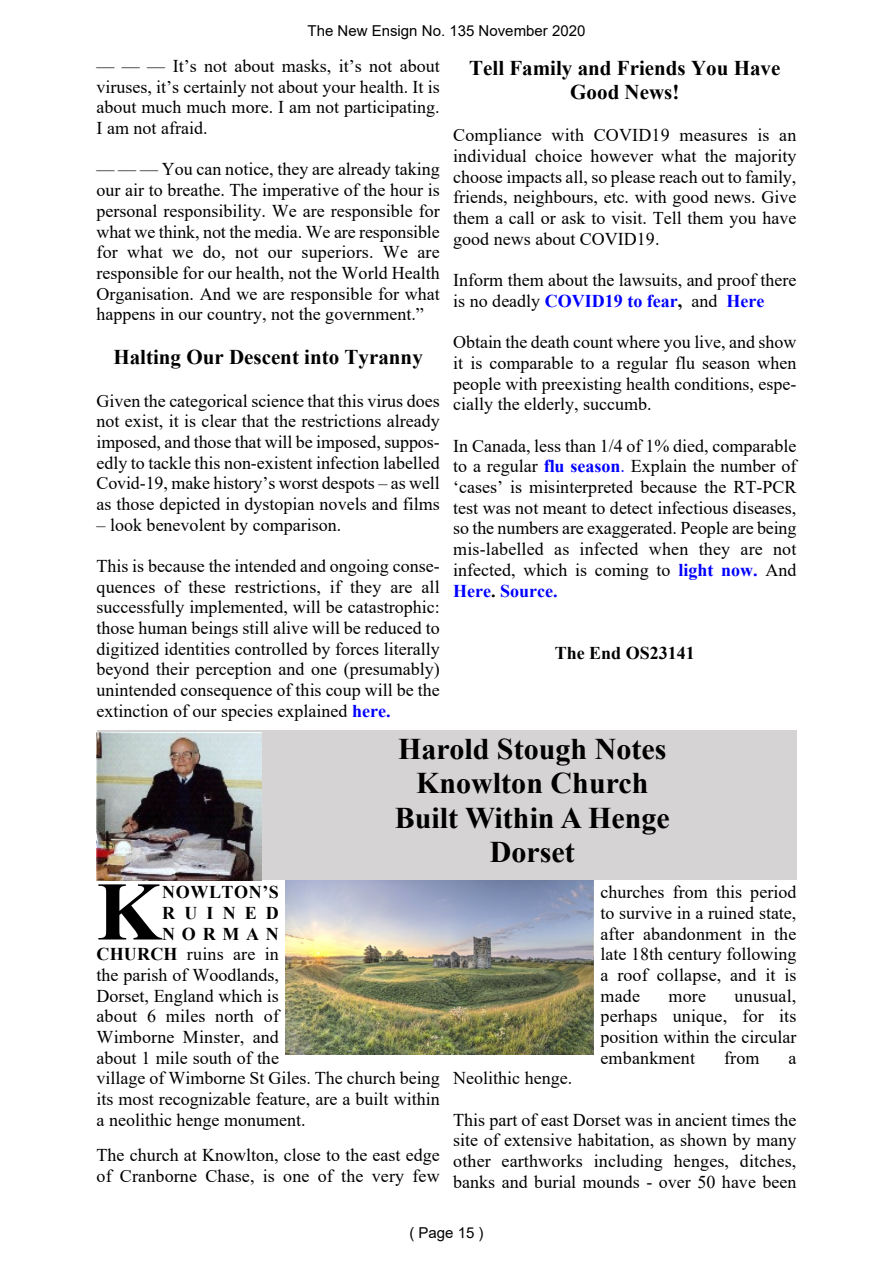
<style>
.page{position:relative;width:893px;height:1263px;background:#fff}
.page>*{position:absolute;margin:0;border:0;box-sizing:border-box;transform-origin:0 0}
.t1{font:700 83.25px "Times New Roman";color:#000}
.t2{font:700 30px/34.5px "Times New Roman";color:#000;text-align:center}
.t3{font:700 21px/24.2px "Times New Roman";color:#000;text-align:center}
.t4{font:18px/20.7px "Times New Roman";color:#000;text-align:justify}
.t5{font:700 18px "Times New Roman";letter-spacing:.035em;color:#000}
.t6{font:700 18px "Times New Roman";color:#000}
.t7{font:15px "Arial";color:#000}
.s1{font-weight:700;color:#00f}
.s2{font-weight:700}
.s3{color:#00f}
</style>
<div class="page">
<div style="left:97px;top:730px;width:699px;height:150px;background:#d5d3d4"></div>
<img style="left:97px;top:732px;width:164px;height:148px">
<img style="left:286px;top:880px;width:308px;height:175px">
<p class="t7" style="left:307px;top:25px;width:279px">The New Ensign No. 135 November 2020</p>
<p class="t4" style="left:97px;top:57px;width:345px">— — — It’s not about masks, it’s not about viruses, it’s certainly not about your health. It is about much much more. I am not participating.<br>I am not afraid.</p>
<p class="t4" style="left:97px;top:161px;width:345px">— — — You can notice, they are already taking our air to breathe. The imperative of the hour is personal responsibility. We are responsible for what we think, not the media. We are responsible for what we do, not our superiors. We are responsible for our health, not the World Health Organisation. And we are responsible for what happens in our country, not the government.”</p>
<p class="t3" style="left:113px;top:347px;width:311px">Halting Our Descent into Tyranny</p>
<p class="t4" style="left:97px;top:392px;width:345px">Given the categorical science that this virus does not exist, it is clear that the restrictions already imposed, and those that will be imposed, suppos&shy;edly to tackle this non-existent infection labelled Covid-19, make history’s worst despots – as well as those depicted in dystopian novels and films</p>
<p class="t4" style="left:97px;top:516px;width:246px">– look benevolent by comparison.</p>
<p class="t4" style="left:97px;top:557px;width:345px">This is because the intended and ongoing conse&shy;quences of these restrictions, if they are all successfully implemented, will be catastrophic: those human beings still alive will be reduced to digitized identities controlled by forces literally beyond their perception and one (presumably) unintended consequence of this coup will be the extinction of our species explained <span class="s1">here.</span></p>
<p class="t3" style="left:469px;top:58px;width:313px">Tell Family and Friends You Have<br>Good News!</p>
<p class="t4" style="left:453px;top:127px;width:345px">Compliance with COVID19 measures is an individual choice however what the majority choose impacts all, so please reach out to family, friends, neighbours, etc. with good news. Give them a call or ask to visit. Tell them you have good news about COVID19.</p>
<p class="t4" style="left:453px;top:271px;width:345px">Inform them about the lawsuits, and proof there is no deadly <span class="s1">COVID19 to fear</span><span class="s2">,</span> and <span class="s1">Here</span></p>
<p class="t4" style="left:453px;top:334px;width:345px">Obtain the death count where you live, and show it is comparable to a regular flu season when people with preexisting health conditions, espe&shy;cially the elderly, succumb.</p>
<p class="t4" style="left:453px;top:437px;width:345px">In Canada, less than 1/4 of 1% died, comparable to a regular <span class="s1">flu season</span><span class="s3">.</span> Explain the number of ‘cases’ is misinterpreted because the RT-PCR test was not meant to detect infectious diseases, so the numbers are exaggerated. People are being mis-labelled as infected when they are not infected, which is coming to <span class="s1">light now.</span> And <span class="s1">Here</span><span class="s2">.</span> <span class="s1">Source.</span></p>
<p class="t6" style="left:555px;top:646px;width:142px">The End OS23141</p>
<h2 class="t2" style="left:395px;top:735px;width:276px">Harold Stough Notes<br>Knowlton Church<br>Built Within A Henge<br>Dorset</h2>
<h1 class="t1" style="left:97px;top:883px;width:66px">K</h1>
<p class="t5" style="left:162px;top:886px;width:118px">NOWLTON’S</p>
<p class="t5" style="left:162px;top:907px;width:118px">RUINED</p>
<p class="t5" style="left:162px;top:927px;width:118px">NORMAN</p>
<p class="t4" style="left:97px;top:945px;width:184px"><span class="s2">CHURCH</span> ruins are in</p>
<p class="t4" style="left:97px;top:966px;width:184px">the parish of Woodlands,</p>
<p class="t4" style="left:97px;top:987px;width:184px">Dorset, England which is</p>
<p class="t4" style="left:97px;top:1007px;width:184px">about 6 miles north of</p>
<p class="t4" style="left:97px;top:1028px;width:184px">Wimborne Minster, and</p>
<p class="t4" style="left:97px;top:1049px;width:184px">about 1 mile south of the</p>
<p class="t4" style="left:97px;top:1070px;width:345px">village of Wimborne St Giles. The church being</p>
<p class="t4" style="left:97px;top:1090px;width:345px">its most recognizable feature, are a built within</p>
<p class="t4" style="left:97px;top:1111px;width:211px">a neolithic henge monument.</p>
<p class="t4" style="left:97px;top:1147px;width:345px">The church at Knowlton, close to the east edge of Cranborne Chase, is one of the very few</p>
<p class="t4" style="left:600px;top:883px;width:197px">churches from this period to survive in a ruined state, after abandonment in the late 18th century following a roof collapse, and it is made</p>
<p class="t4" style="left:600px;top:987px;width:197px;text-indent:134px">unusual, perhaps unique, for its position within the circular embankment</p>
<p class="t4" style="left:668px;top:987px;width:39px">more</p>
<p class="t4" style="left:724px;top:1049px;width:37px">from</p>
<p class="t4" style="left:788px;top:1049px;width:9px">a</p>
<p class="t4" style="left:453px;top:1070px;width:120px">Neolithic henge.</p>
<p class="t4" style="left:453px;top:1111px;width:345px">This part of east Dorset was in ancient times the site of extensive habitation, as shown by many other earthworks including henges, ditches, banks and burial mounds - over 50 have been</p>
<p class="t7" style="left:409px;top:1227px;width:76px">( Page 15 )</p>
</div>
